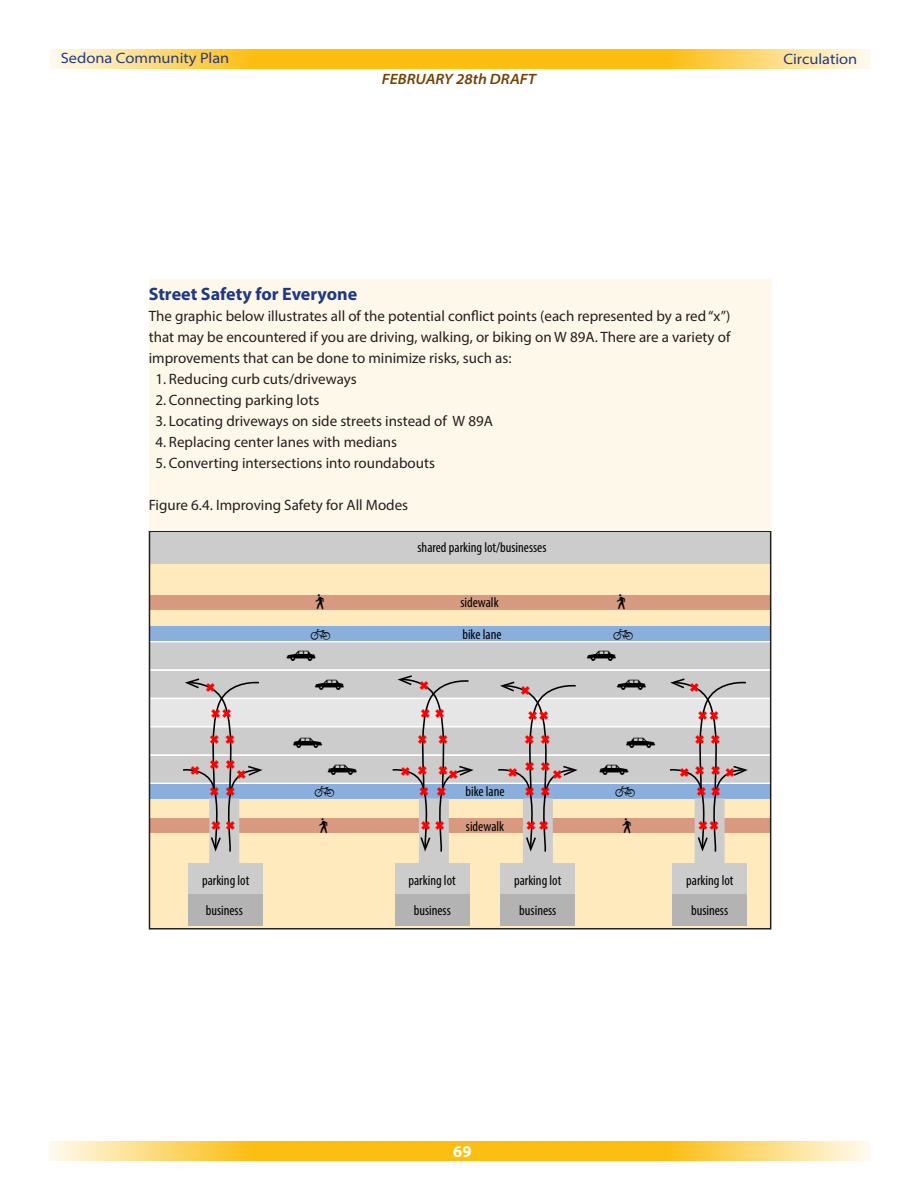
<style>
.page{position:relative;width:918px;height:1188px;background:#fff}
.page>*{position:absolute;margin:0;border:0;box-sizing:border-box;transform-origin:0 0}
.t1{font:40.95px "ESRIUSMUTCD2";color:#000}
.t2{font:40.95px "ESRI Transportation Civic";color:#000}
.t3{font:34.65px "ESRIUSMUTCD2";color:#000}
.Text_block{font:700 18px "Myriad Pro";color:#203882}
.t4{font:700 16.5px "Myriad Pro";color:#fff}
.Text_block-2{font:15px/21px "Myriad Pro";color:#231f20;text-align:justify}
.t5{font:semi-expanded 15px "Myriad Pro";color:#203882}
.t6{font:italic 600 semi-expanded 15px "Myriad Pro";color:#734102}
.t7{font:condensed 14.25px "Myriad Pro";color:#000}
</style>
<div class="page">
<svg style="left:49px;top:1141px;width:820px;height:20px;fill:#fdbe12"></svg>
<svg style="left:50px;top:49px;width:820px;height:20px;fill:#fdbe12"></svg>
<div style="left:149px;top:531px;width:622px;height:397px;background:#ffeabe"></div>
<div style="left:149px;top:595px;width:622px;height:14px;background:#d79a81"></div>
<div style="left:149px;top:627px;width:622px;height:14px;background:#8aafdd"></div>
<div style="left:210px;top:799px;width:28px;height:63px;background:#ccc"></div>
<div style="left:209px;top:798px;width:30px;height:65px;border:2px solid #ccc"></div>
<div style="left:420px;top:799px;width:28px;height:63px;background:#ccc"></div>
<div style="left:419px;top:798px;width:30px;height:65px;border:2px solid #ccc"></div>
<div style="left:524px;top:799px;width:28px;height:63px;background:#ccc"></div>
<div style="left:523px;top:798px;width:30px;height:65px;border:2px solid #ccc"></div>
<div style="left:695px;top:799px;width:29px;height:63px;background:#ccc"></div>
<div style="left:695px;top:798px;width:30px;height:65px;border:2px solid #ccc"></div>
<div style="left:149px;top:531px;width:622px;height:33px;background:#ccc"></div>
<div style="left:189px;top:863px;width:74px;height:32px;background:#ccc"></div>
<div style="left:395px;top:863px;width:74px;height:32px;background:#ccc"></div>
<div style="left:501px;top:863px;width:74px;height:32px;background:#ccc"></div>
<div style="left:673px;top:863px;width:74px;height:32px;background:#ccc"></div>
<div style="left:189px;top:895px;width:74px;height:31px;background:#b3b3b3"></div>
<div style="left:395px;top:895px;width:74px;height:31px;background:#b3b3b3"></div>
<div style="left:501px;top:895px;width:74px;height:31px;background:#b3b3b3"></div>
<div style="left:673px;top:895px;width:74px;height:31px;background:#b3b3b3"></div>
<div style="left:149px;top:279px;width:622px;height:252px;background:#fef8ea"></div>
<svg style="left:149px;top:641px;width:622px;height:212px"></svg>
<p class="t5" style="left:61px;top:49px;width:170px">Sedona Community Plan</p>
<p class="t5" style="left:783px;top:50px;width:75px">Circulation</p>
<p class="t6" style="left:382px;top:69px;width:156px">FEBRUARY 28th DRAFT</p>
<p class="Text_block" style="left:149px;top:282px;width:210px">Street Safety for Everyone</p>
<p class="Text_block-2" style="left:149px;top:305px;width:583px">The graphic below illustrates all of the potential conflict points (each represented by a red “x”) that may be encountered if you are driving, walking, or biking on W 89A. There are a variety of improvements that can be done to minimize risks, such as:</p>
<p class="Text_block-2" style="left:155px;top:368px;width:203px">1. Reducing curb cuts/driveways</p>
<p class="Text_block-2" style="left:155px;top:389px;width:165px">2. Connecting parking lots</p>
<p class="Text_block-2" style="left:155px;top:410px;width:339px">3. Locating driveways on side streets instead of W 89A</p>
<p class="Text_block-2" style="left:155px;top:431px;width:243px">4. Replacing center lanes with medians</p>
<p class="Text_block-2" style="left:155px;top:452px;width:281px">5. Converting intersections into roundabouts</p>
<p class="Text_block-2" style="left:149px;top:494px;width:261px">Figure 6.4. Improving Safety for All Modes</p>
<p class="t3" style="left:309px;top:582px;width:24px">M</p>
<p class="t7" style="left:417px;top:538px;width:130px">shared parking lot/businesses</p>
<p class="t7" style="left:460px;top:594px;width:40px">sidewalk</p>
<p class="t3" style="left:610px;top:582px;width:24px">M</p>
<p class="t1" style="left:307px;top:612px;width:28px">L</p>
<p class="t1" style="left:610px;top:612px;width:28px">L</p>
<p class="t7" style="left:462px;top:626px;width:41px">bike lane</p>
<p class="t2" style="left:287px;top:623px;width:30px">j</p>
<p class="t2" style="left:315px;top:652px;width:30px">j</p>
<p class="t2" style="left:587px;top:623px;width:30px">j</p>
<p class="t2" style="left:617px;top:652px;width:30px">j</p>
<p class="t1" style="left:311px;top:769px;width:28px">L</p>
<p class="t1" style="left:612px;top:769px;width:28px">L</p>
<p class="t7" style="left:465px;top:782px;width:41px">bike lane</p>
<p class="t3" style="left:312px;top:806px;width:24px">M</p>
<p class="t3" style="left:615px;top:806px;width:24px">M</p>
<p class="t7" style="left:466px;top:818px;width:40px">sidewalk</p>
<p class="t7" style="left:202px;top:872px;width:49px">parking lot</p>
<p class="t7" style="left:408px;top:872px;width:49px">parking lot</p>
<p class="t7" style="left:514px;top:872px;width:49px">parking lot</p>
<p class="t7" style="left:686px;top:872px;width:49px">parking lot</p>
<p class="t7" style="left:206px;top:902px;width:39px">business</p>
<p class="t7" style="left:414px;top:902px;width:39px">business</p>
<p class="t7" style="left:519px;top:902px;width:39px">business</p>
<p class="t7" style="left:691px;top:902px;width:39px">business</p>
<p class="t4" style="left:453px;top:1140px;width:20px">69</p>
</div>
